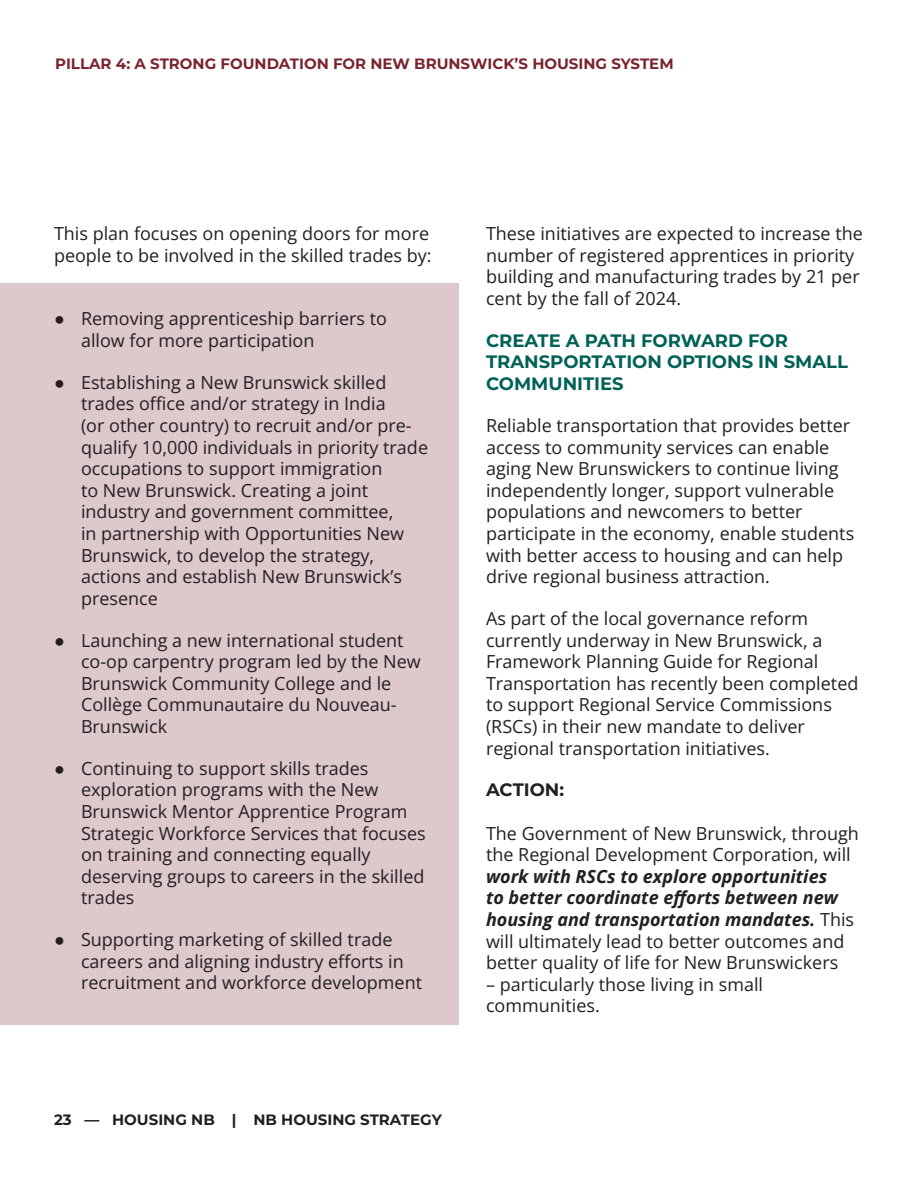
<style>
.page{position:relative;width:918px;height:1188px;background:#fff}
.page>*{position:absolute;margin:0;border:0;box-sizing:border-box;transform-origin:0 0}
.t1{font:18px/21.6px "Open Sans";color:#231f20}
.t2{font:italic 18px/21.6px "Open Sans";color:#231f20}
.t3{font:700 18px/21.6px "Montserrat";color:#006156}
.t4{font:700 18px "Montserrat";color:#231f20}
.t5{font:700 15px "Montserrat";color:#79242f}
.t6{font:700 15px "Montserrat";color:#231f20}
.s1{font-family:"Helvetica"}
.s2{font-style:normal}
</style>
<div class="page">
<div style="left:0;top:284px;width:459px;height:741px;background:#ddc8cb"></div>
<p class="t5" style="left:55px;top:52px;width:620px">PILLAR 4: A STRONG FOUNDATION FOR NEW BRUNSWICK’S HOUSING SYSTEM</p>
<p class="t1" style="left:54px;top:222px;width:379px">This plan focuses on opening doors for more people to be involved in the skilled trades by:</p>
<p class="t1" style="left:81px;top:307px;width:308px;text-indent:-27px"><span class="s1">●</span> Removing apprenticeship barriers to allow for more participation</p>
<p class="t1" style="left:81px;top:371px;width:349px;text-indent:-27px"><span class="s1">●</span> Establishing a New Brunswick skilled trades office and/or strategy in India<br>(or other country) to recruit and/or pre&shy;qualify 10,000 individuals in priority trade occupations to support immigration<br>to New Brunswick. Creating a joint industry and government committee,<br>in partnership with Opportunities New Brunswick, to develop the strategy, actions and establish New Brunswick’s presence</p>
<p class="t1" style="left:81px;top:629px;width:341px;text-indent:-27px"><span class="s1">●</span> Launching a new international student co-op carpentry program led by the New<br>Brunswick Community College and le<br>Collège Communautaire du Nouveau-<br>Brunswick</p>
<p class="t1" style="left:81px;top:757px;width:346px;text-indent:-27px"><span class="s1">●</span> Continuing to support skills trades exploration programs with the New Brunswick Mentor Apprentice Program Strategic Workforce Services that focuses on training and connecting equally deserving groups to careers in the skilled trades</p>
<p class="t1" style="left:81px;top:928px;width:343px;text-indent:-27px"><span class="s1">●</span> Supporting marketing of skilled trade careers and aligning industry efforts in recruitment and workforce development</p>
<p class="t6" style="left:54px;top:1109px;width:389px">23 — HOUSING NB | NB HOUSING STRATEGY</p>
<p class="t1" style="left:486px;top:222px;width:378px">These initiatives are expected to increase the number of registered apprentices in priority building and manufacturing trades by 21 per cent by the fall of 2024.</p>
<p class="t3" style="left:486px;top:329px;width:364px">CREATE A PATH FORWARD FOR<br>TRANSPORTATION OPTIONS IN SMALL<br>COMMUNITIES</p>
<p class="t1" style="left:486px;top:414px;width:370px">Reliable transportation that provides better access to community services can enable aging New Brunswickers to continue living independently longer, support vulnerable populations and newcomers to better participate in the economy, enable students with better access to housing and can help drive regional business attraction.</p>
<p class="t1" style="left:486px;top:607px;width:374px">As part of the local governance reform currently underway in New Brunswick, a Framework Planning Guide for Regional Transportation has recently been completed to support Regional Service Commissions (RSCs) in their new mandate to deliver regional transportation initiatives.</p>
<p class="t4" style="left:486px;top:777px;width:80px">ACTION:</p>
<p class="t1" style="left:486px;top:822px;width:374px">The Government of New Brunswick, through the Regional Development Corporation, will</p>
<p class="t2" style="left:486px;top:865px;width:370px">work with RSCs to explore opportunities<br>to better coordinate efforts between new housing and transportation mandates. <span class="s2">This will ultimately lead to better outcomes and better quality of life for New Brunswickers</span></p>
<p class="t1" style="left:486px;top:973px;width:279px">– particularly those living in small communities.</p>
</div>
